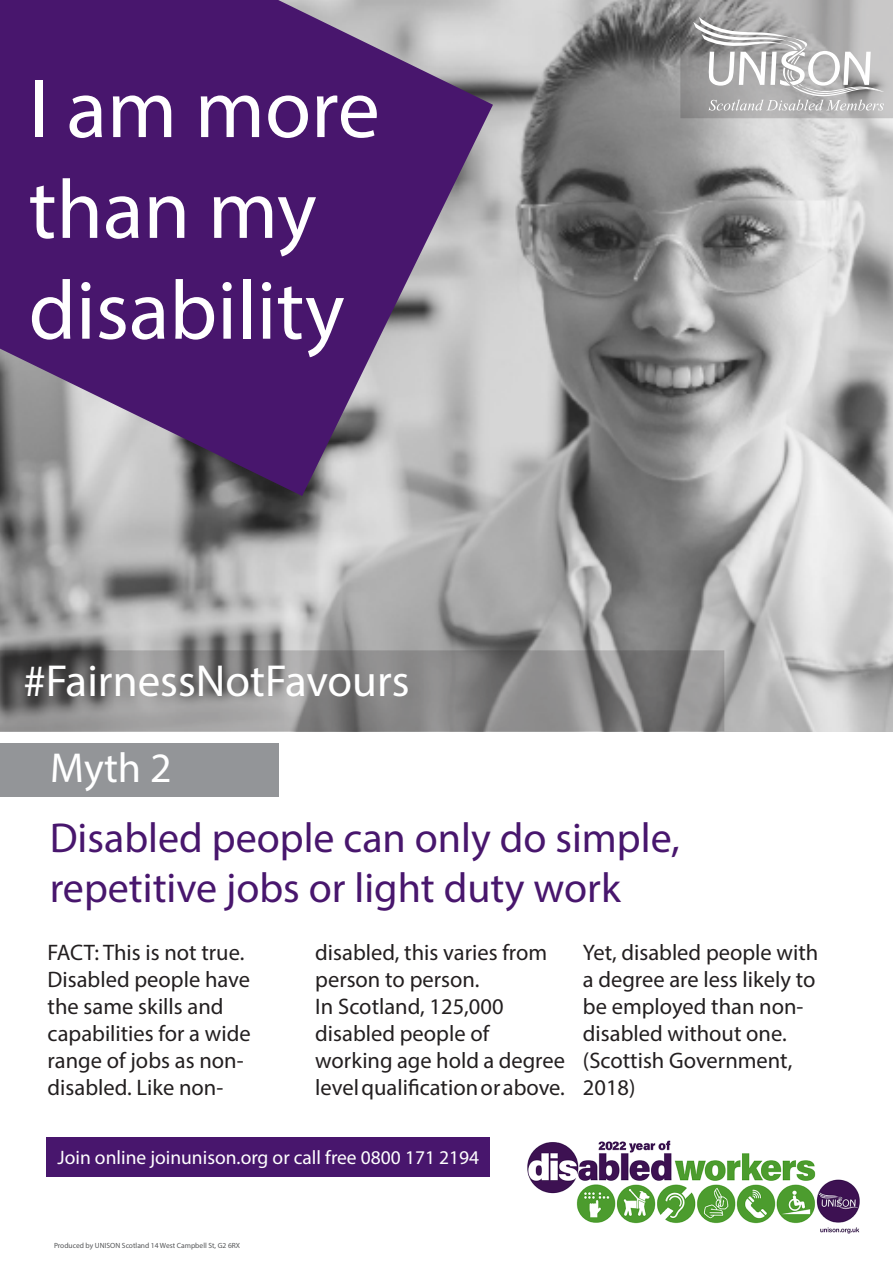
<style>
.page{position:relative;width:893px;height:1263px;background:#fff}
.page>*{position:absolute;margin:0;border:0;box-sizing:border-box;transform-origin:0 0}
.t1{font:84px/100.8px "Myriad Pro";color:#fff}
.t2{font:45px "Myriad Pro";color:#fff}
.t3{font:42px "Myriad Pro";color:#48166d}
.t4{font:42px "Myriad Pro";color:#fff}
.t5{font:22.5px/27px "Myriad Pro";color:#231f20}
.t6{font:19.5px "Myriad Pro";color:#fff}
.t7{font:7.5px "Myriad Pro";color:#545557}
</style>
<div class="page">
<img style="left:0;top:0;width:893px;height:731px">
<svg style="left:0;top:0;width:493px;height:496px;background:#664381"></svg>
<svg style="left:0;top:650px;width:724px;height:81px;background:#848383"></svg>
<svg style="left:683px;top:3px;width:207px;height:112px;background:#a6a6a6"></svg>
<div style="left:0;top:743px;width:278px;height:53px;background:#939598"></div>
<div style="left:46px;top:1137px;width:444px;height:40px;background:#48166d"></div>
<img style="left:527px;top:1140px;width:333px;height:94px">
<svg style="left:693px;top:17px;width:191px;height:94px;background:#b8b8b8"></svg>
<p class="t1" style="left:29px;top:57px;width:353px">I am more than my disability</p>
<p class="t2" style="left:23px;top:653px;width:388px">#FairnessNotFavours</p>
<p class="t4" style="left:50px;top:742px;width:123px">Myth 2</p>
<p class="t3" style="left:50px;top:812px;width:632px">Disabled people can only do simple,</p>
<p class="t3" style="left:50px;top:862px;width:572px">repetitive jobs or light duty work</p>
<p class="t5" style="left:48px;top:938px;width:205px">FACT: This is not true.<br>Disabled people have the same skills and capabilities for a wide range of jobs as non&shy;disabled. Like non-</p>
<p class="t5" style="left:315px;top:938px;width:233px">disabled, this varies from person to person.</p>
<p class="t5" style="left:315px;top:992px;width:251px">In Scotland, 125,000 disabled people of working age hold a degree level qualification or above.</p>
<p class="t5" style="left:583px;top:938px;width:237px">Yet, disabled people with a degree are less likely to be employed than non&shy;disabled without one. (Scottish Government,<br>2018)</p>
<p class="t6" style="left:58px;top:1146px;width:423px">Join online joinunison.org or call free 0800 171 2194</p>
<p class="t7" style="left:54px;top:1241px;width:188px">Produced by UNISON Scotland 14 West Campbell St, G2 6RX</p>
</div>
